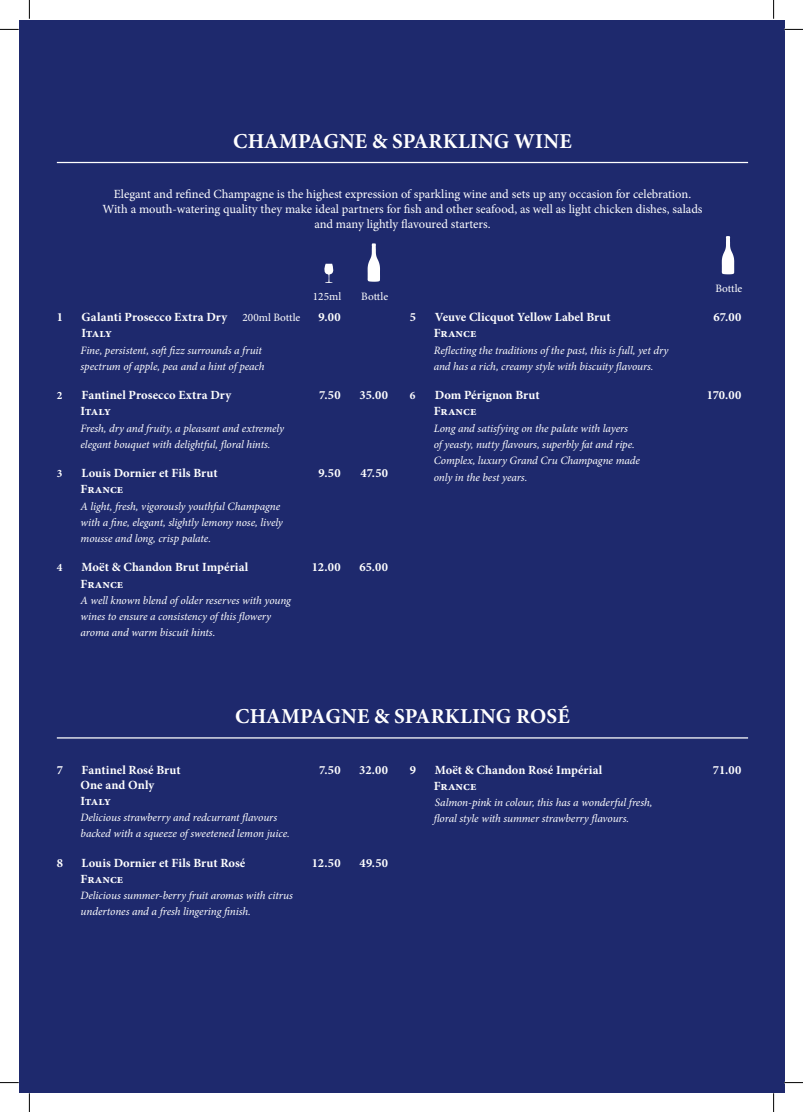
<style>
.page{position:relative;width:803px;height:1112px;background:#fff}
.page>*{position:absolute;margin:0;border:0;box-sizing:border-box;transform-origin:0 0}
.t1{font:700 21.25px "Minion Pro";letter-spacing:.01em;color:#fff}
.t2{font:700 12.5px "Minion Pro";color:#fff}
.t3{font:12.5px/15px "Minion Pro";color:#fff;text-align:center}
.t4{font:700 12.5px/16.2px "Minion Pro";letter-spacing:-.02em;color:#fff}
.t5{font:italic 11.25px/16.2px "Minion Pro";letter-spacing:-.01em;color:#fff}
.t6{font:11.25px "Minion Pro";color:#fff}
.t7{font:700 11.25px "Minion Pro";color:#fff}
</style>
<div class="page">
<div style="left:19px;top:21px;width:765px;height:1071px;background:#1e296d"></div>
<hr style="left:57px;top:162px;width:691px;height:1px;background:#fff">
<hr style="left:57px;top:737px;width:691px;height:1px;background:#fff">
<svg style="left:722px;top:236px;width:12px;height:38px"></svg>
<svg style="left:367px;top:243px;width:13px;height:39px"></svg>
<svg style="left:324px;top:264px;width:10px;height:19px"></svg>
<svg style="left:0;top:29px;width:19px;height:1px"></svg>
<svg style="left:784px;top:29px;width:19px;height:1px"></svg>
<svg style="left:0;top:1082px;width:19px;height:1px"></svg>
<svg style="left:784px;top:1081px;width:19px;height:2px"></svg>
<svg style="left:29px;top:0;width:1px;height:19px"></svg>
<svg style="left:29px;top:1092px;width:1px;height:19px"></svg>
<svg style="left:773px;top:0;width:1px;height:19px"></svg>
<svg style="left:773px;top:1092px;width:1px;height:19px"></svg>
<h1 class="t1" style="left:233px;top:126px;width:340px">CHAMPAGNE &amp; SPARKLING WINE</h1>
<p class="t3" style="left:102px;top:187px;width:602px">Elegant and refined Champagne is the highest expression of sparkling wine and sets up any occasion for celebration.<br>With a mouth-watering quality they make ideal partners for fish and other seafood, as well as light chicken dishes, salads and many lightly flavoured starters.</p>
<p class="t6" style="left:313px;top:289px;width:30px">125ml</p>
<p class="t6" style="left:361px;top:288px;width:28px">Bottle</p>
<p class="t6" style="left:715px;top:281px;width:28px">Bottle</p>
<p class="t2" style="left:57px;top:308px;width:8px">1</p>
<p class="t2" style="left:82px;top:308px;width:147px">Galanti Prosecco Extra Dry</p>
<p class="t6" style="left:243px;top:310px;width:59px">200ml Bottle</p>
<p class="t2" style="left:319px;top:308px;width:24px">9.00</p>
<p class="t2" style="left:82px;top:324px;width:32px">Italy</p>
<p class="t5" style="left:81px;top:342px;width:185px">Fine, persistent, soft fizz surrounds a fruit spectrum of apple, pea and a hint of peach</p>
<p class="t7" style="left:57px;top:387px;width:7px">2</p>
<p class="t2" style="left:82px;top:386px;width:151px">Fantinel Prosecco Extra Dry</p>
<p class="t2" style="left:319px;top:386px;width:23px">7.50</p>
<p class="t2" style="left:360px;top:386px;width:30px">35.00</p>
<p class="t2" style="left:81px;top:402px;width:32px">Italy</p>
<p class="t5" style="left:81px;top:420px;width:205px">Fresh, dry and fruity, a pleasant and extremely elegant bouquet with delightful, floral hints.</p>
<p class="t7" style="left:57px;top:465px;width:7px">3</p>
<p class="t2" style="left:82px;top:464px;width:137px">Louis Dornier et Fils Brut</p>
<p class="t2" style="left:318px;top:464px;width:24px">9.50</p>
<p class="t2" style="left:360px;top:464px;width:29px">47.50</p>
<p class="t2" style="left:81px;top:480px;width:44px">France</p>
<p class="t5" style="left:81px;top:498px;width:204px">A light, fresh, vigorously youthful Champagne with a fine, elegant, slightly lemony nose, lively mousse and long, crisp palate.</p>
<p class="t7" style="left:57px;top:559px;width:7px">4</p>
<p class="t2" style="left:82px;top:558px;width:168px">Moët &amp; Chandon Brut Impérial</p>
<p class="t2" style="left:312px;top:558px;width:30px">12.00</p>
<p class="t2" style="left:359px;top:558px;width:30px">65.00</p>
<p class="t2" style="left:81px;top:574px;width:44px">France</p>
<p class="t5" style="left:81px;top:592px;width:212px">A well known blend of older reserves with young wines to ensure a consistency of this flowery aroma and warm biscuit hints.</p>
<p class="t2" style="left:410px;top:308px;width:8px">5</p>
<p class="t2" style="left:435px;top:308px;width:177px">Veuve Clicquot Yellow Label Brut</p>
<p class="t2" style="left:714px;top:308px;width:29px">67.00</p>
<p class="t2" style="left:434px;top:324px;width:44px">France</p>
<p class="t5" style="left:434px;top:342px;width:236px">Reflecting the traditions of the past, this is full, yet dry and has a rich, creamy style with biscuity flavours.</p>
<p class="t7" style="left:410px;top:387px;width:7px">6</p>
<p class="t2" style="left:435px;top:386px;width:106px">Dom Pérignon Brut</p>
<p class="t2" style="left:707px;top:386px;width:36px">170.00</p>
<p class="t2" style="left:434px;top:402px;width:44px">France</p>
<p class="t5" style="left:434px;top:420px;width:208px">Long and satisfying on the palate with layers<br>of yeasty, nutty flavours, superbly fat and ripe.<br>Complex, luxury Grand Cru Champagne made only in the best years.</p>
<h1 class="t1" style="left:235px;top:701px;width:336px">CHAMPAGNE &amp; SPARKLING ROSÉ</h1>
<p class="t2" style="left:57px;top:760px;width:8px">7</p>
<p class="t2" style="left:82px;top:760px;width:100px">Fantinel Rosé Brut</p>
<p class="t2" style="left:319px;top:760px;width:23px">7.50</p>
<p class="t2" style="left:359px;top:760px;width:30px">32.00</p>
<p class="t4" style="left:81px;top:776px;width:76px">One and Only<br>Italy</p>
<p class="t5" style="left:81px;top:809px;width:211px">Delicious strawberry and redcurrant flavours backed with a squeeze of sweetened lemon juice.</p>
<p class="t2" style="left:57px;top:853px;width:8px">8</p>
<p class="t2" style="left:82px;top:853px;width:165px">Louis Dornier et Fils Brut Rosé</p>
<p class="t2" style="left:312px;top:853px;width:30px">12.50</p>
<p class="t2" style="left:360px;top:853px;width:30px">49.50</p>
<p class="t2" style="left:81px;top:869px;width:44px">France</p>
<p class="t5" style="left:81px;top:887px;width:214px">Delicious summer-berry fruit aromas with citrus undertones and a fresh lingering finish.</p>
<p class="t2" style="left:410px;top:760px;width:8px">9</p>
<p class="t2" style="left:435px;top:760px;width:169px">Moët &amp; Chandon Rosé Impérial</p>
<p class="t2" style="left:713px;top:760px;width:30px">71.00</p>
<p class="t2" style="left:434px;top:776px;width:44px">France</p>
<p class="t5" style="left:434px;top:794px;width:220px">Salmon-pink in colour, this has a wonderful fresh, floral style with summer strawberry flavours.</p>
</div>
